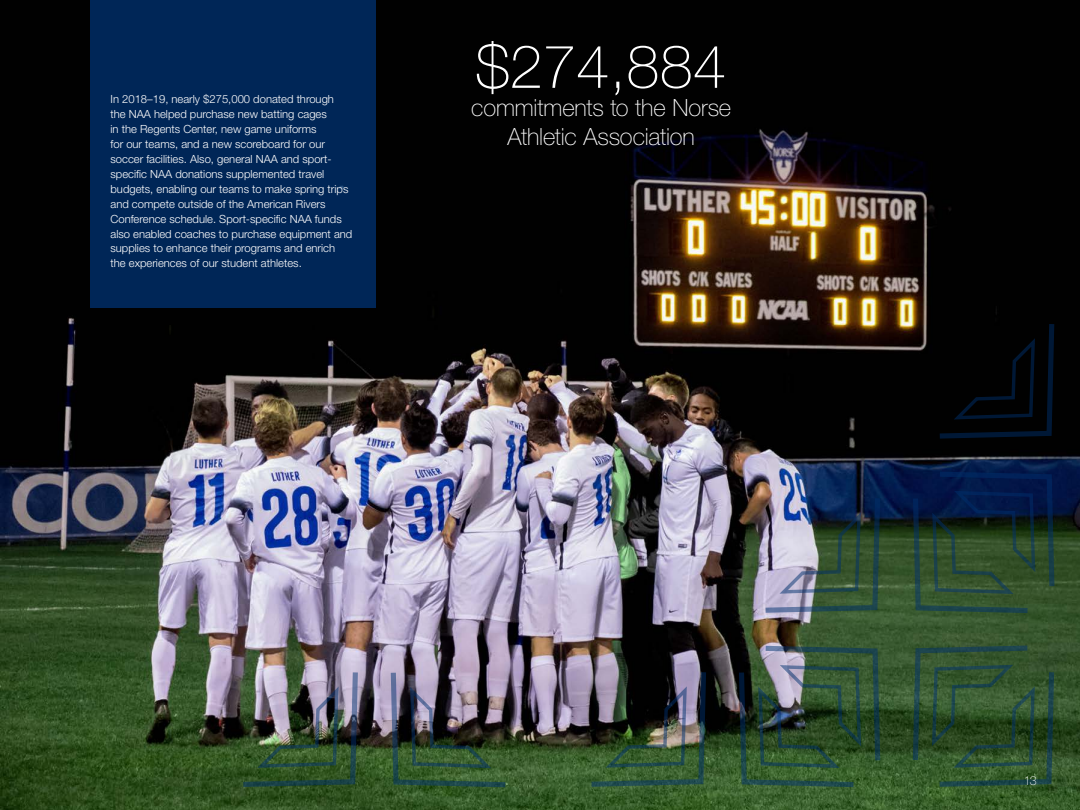
<style>
.page{position:relative;width:1080px;height:810px;background:#fff}
.page>*{position:absolute;margin:0;border:0;box-sizing:border-box;transform-origin:0 0}
.t1{font:100 60px "Helvetica Neue LT Std";color:#fff}
.t2{font:100 23.75px/28.5px "Helvetica Neue LT Std";letter-spacing:-.005em;color:#fff;text-align:center}
.t3{font:100 12.5px "Helvetica Neue LT Std";color:#fff}
.t4{font:300 11.25px/15px "Helvetica Neue LT Std";color:#fff}
</style>
<div class="page">
<img style="left:0;top:0;width:1080px;height:810px">
<div style="left:90px;top:0;width:285px;height:307px;background:#002657"></div>
<img style="left:238px;top:667px;width:123px;height:123px">
<img style="left:388px;top:667px;width:123px;height:123px">
<img style="left:586px;top:667px;width:123px;height:122px">
<img style="left:760px;top:493px;width:123px;height:122px">
<img style="left:736px;top:643px;width:147px;height:147px">
<svg style="left:910px;top:643px;width:147px;height:146px;background:#2e502f"></svg>
<svg style="left:935px;top:319px;width:122px;height:122px;background:#000408"></svg>
<svg style="left:910px;top:469px;width:147px;height:147px;background:#1d3835"></svg>
<p class="t4" style="left:111px;top:91px;width:243px">In 2018–19, nearly $275,000 donated through<br>the NAA helped purchase new batting cages<br>in the Regents Center, new game uniforms<br>for our teams, and a new scoreboard for our soccer facilities. Also, general NAA and sport&shy;specific NAA donations supplemented travel budgets, enabling our teams to make spring trips and compete outside of the American Rivers Conference schedule. Sport-specific NAA funds also enabled coaches to purchase equipment and supplies to enhance their programs and enrich the experiences of our student athletes.</p>
<p class="t1" style="left:476px;top:32px;width:252px">$274,884</p>
<p class="t2" style="left:471px;top:94px;width:262px">commitments to the Norse<br>Athletic Association</p>
<p class="t3" style="left:1024px;top:774px;width:14px">13</p>
</div>
